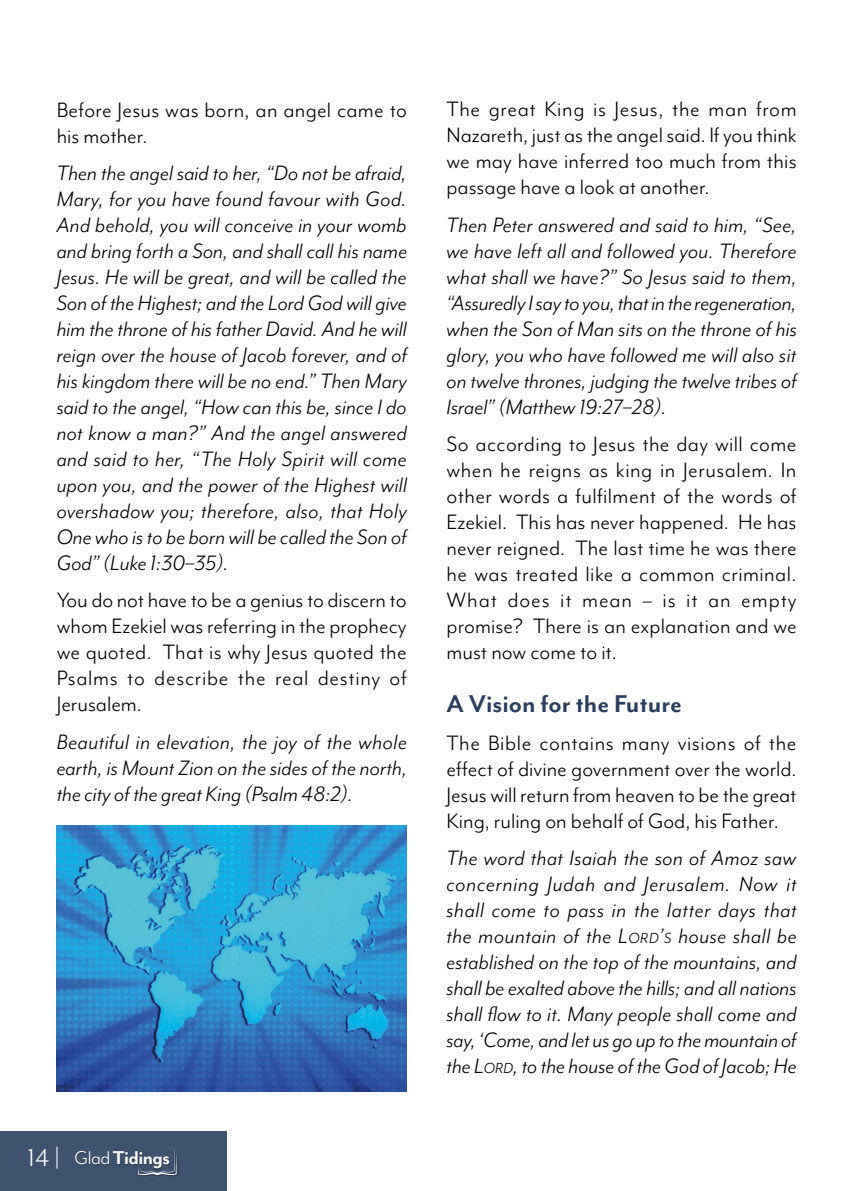
<style>
.page{position:relative;width:842px;height:1191px;background:#fff}
.page>*{position:absolute;margin:0;border:0;box-sizing:border-box;transform-origin:0 0}
.t1{font:700 28px "Mr Eaves Mod OT";color:#2a3f5e}
.t2{font:italic 24px/26px "Mr Eaves Mod OT";color:#000;text-align:justify}
.t3{font:24px/26px "Mr Eaves Mod OT";letter-spacing:.005em;color:#000;text-align:justify}
.t4{font:700 21.4px "Mr Eaves Mod OT";letter-spacing:-.025em;color:#fff}
.s1{font-weight:400;font-size:28px}
.s2{font-weight:400}
.s3{font-style:inherit}
.s4{font-size:16.8px}
</style>
<div class="page">
<div style="left:0;top:1131px;width:227px;height:60px;background:#3f526e"></div>
<svg style="left:138px;top:1147px;width:39px;height:28px"></svg>
<img style="left:75px;top:1147px;width:97px;height:25px">
<img style="left:57px;top:825px;width:350px;height:266px">
<p class="t3" style="left:57px;top:97px;width:352px">Before Jesus was born, an angel came to his mother.</p>
<p class="t2" style="left:57px;top:160px;width:352px">Then the angel said to her, “Do not be afraid, Mary, for you have found favour with God.<br>And behold, you will conceive in your womb and bring forth a Son, and shall call his name Jesus. He will be great, and will be called the Son of the Highest; and the Lord God will give him the throne of his father David. And he will reign over the house of Jacob forever, and of his kingdom there will be no end.” Then Mary said to the angel, “How can this be, since I do not know a man?” And the angel answered and said to her, “The Holy Spirit will come upon you, and the power of the Highest will overshadow you; therefore, also, that Holy One who is to be born will be called the Son of God” (Luke 1:30–35).</p>
<p class="t3" style="left:57px;top:587px;width:352px">You do not have to be a genius to discern to whom Ezekiel was referring in the prophecy we quoted. That is why Jesus quoted the Psalms to describe the real destiny of Jerusalem.</p>
<p class="t2" style="left:57px;top:729px;width:352px">Beautiful in elevation, the joy of the whole earth, is Mount Zion on the sides of the north, the city of the great King (Psalm 48:2).</p>
<p class="t4" style="left:28px;top:1146px;width:144px"><span class="s1">14 |</span> <span class="s2">Glad</span> Tidings</p>
<p class="t3" style="left:446px;top:97px;width:352px">The great King is Jesus, the man from Nazareth, just as the angel said. If you think we may have inferred too much from this passage have a look at another.</p>
<p class="t2" style="left:446px;top:212px;width:352px">Then Peter answered and said to him, “See, we have left all and followed you. Therefore what shall we have?” So Jesus said to them, “Assuredly I say to you, that in the regeneration, when the Son of Man sits on the throne of his glory, you who have followed me will also sit on twelve thrones, judging the twelve tribes of Israel” (Matthew 19:27–28).</p>
<p class="t3" style="left:446px;top:431px;width:352px">So according to Jesus the day will come when he reigns as king in Jerusalem. In other words a fulfilment of the words of Ezekiel. This has never happened. He has never reigned. The last time he was there he was treated like a common criminal.<br>What does it mean – is it an empty promise? There is an explanation and we must now come to it.</p>
<p class="t1" style="left:446px;top:688px;width:237px">A Vision for the Future</p>
<p class="t3" style="left:446px;top:729px;width:352px">The Bible contains many visions of the effect of divine government over the world.<br>Jesus will return from heaven to be the great King, ruling on behalf of God, his Father.</p>
<p class="t2" style="left:446px;top:845px;width:352px">The word that Isaiah the son of Amoz saw concerning Judah and Jerusalem. Now it shall come to pass in the latter days that the mountain of the <span class="s3">L</span><span class="s4">ORD</span><span class="s3">’</span><span class="s4">S</span> house shall be established on the top of the mountains, and shall be exalted above the hills; and all nations shall flow to it. Many people shall come and say, ‘Come, and let us go up to the mountain of the <span class="s3">L</span><span class="s4">ORD</span>, to the house of the God of Jacob; He</p>
</div>
